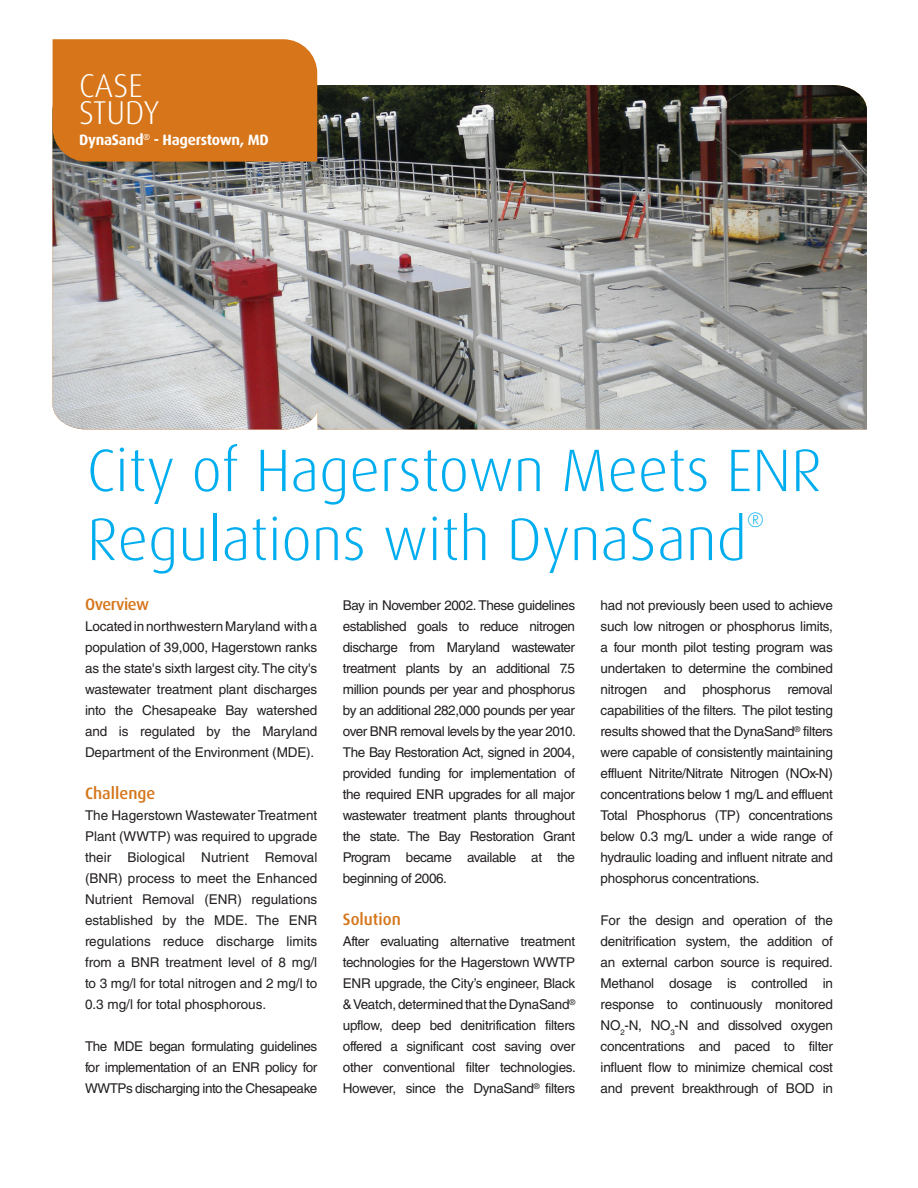
<style>
.page{position:relative;width:918px;height:1188px;background:#fff}
.page>*{position:absolute;margin:0;border:0;box-sizing:border-box;transform-origin:0 0}
.t1{font:300 60px/69px "Dax";color:#00aeef}
.t2{font:300 33px/27px "Dax";letter-spacing:-.005em;color:#fff}
.t3{font:300 21px "Dax";color:#00aeef}
.t4{font:500 16.5px "Dax";color:#d67519}
.t5{font:500 16.5px "Dax";letter-spacing:-.025em;color:#d67519}
.t6{font:700 15px "Dax";letter-spacing:-.02em;color:#fff}
.t7{font:13.5px/21px "Helvetica LT Std";letter-spacing:-.02em;color:#231f20;text-align:justify}
</style>
<div class="page">
<img style="left:53px;top:85px;width:814px;height:344px">
<div style="left:53px;top:39px;width:264px;height:123px;background:#d67519"></div>
<h2 class="t2" style="left:79px;top:73px;width:82px">CASE<br>STUDY</h2>
<p class="t6" style="left:79px;top:132px;width:191px">DynaSand<sup>®</sup> - Hagerstown, MD</p>
<h1 class="t1" style="left:87px;top:437px;width:737px">City of Hagerstown Meets ENR<br>Regulations with DynaSand</h1>
<h3 class="t3" style="left:747px;top:508px;width:19px">®</h3>
<p class="t5" style="left:85px;top:595px;width:66px">Overview</p>
<p class="t7" style="left:85px;top:616px;width:234px">Located in northwestern Maryland with a population of 39,000, Hagerstown ranks as the state's sixth largest city. The city's wastewater treatment plant discharges into the Chesapeake Bay watershed and is regulated by the Maryland Department of the Environment (MDE).</p>
<p class="t4" style="left:85px;top:784px;width:72px">Challenge</p>
<p class="t7" style="left:85px;top:805px;width:234px">The Hagerstown Wastewater Treatment Plant (WWTP) was required to upgrade their Biological Nutrient Removal (BNR) process to meet the Enhanced Nutrient Removal (ENR) regulations established by the MDE. The ENR regulations reduce discharge limits from a BNR treatment level of 8 mg/l to 3 mg/l for total nitrogen and 2 mg/l to 0.3 mg/l for total phosphorous.</p>
<p class="t7" style="left:85px;top:1036px;width:234px">The MDE began formulating guidelines for implementation of an ENR policy for WWTPs discharging into the Chesapeake</p>
<p class="t7" style="left:343px;top:595px;width:235px">Bay in November 2002. These guidelines established goals to reduce nitrogen discharge from Maryland wastewater treatment plants by an additional 7.5 million pounds per year and phosphorus by an additional 282,000 pounds per year over BNR removal levels by the year 2010.<br>The Bay Restoration Act, signed in 2004, provided funding for implementation of the required ENR upgrades for all major wastewater treatment plants throughout the state. The Bay Restoration Grant Program became available at the beginning of 2006.</p>
<p class="t4" style="left:343px;top:910px;width:60px">Solution</p>
<p class="t7" style="left:343px;top:931px;width:235px">After evaluating alternative treatment technologies for the Hagerstown WWTP ENR upgrade, the City’s engineer, Black &amp; Veatch, determined that the DynaSand<sup>® </sup>upflow, deep bed denitrification filters offered a significant cost saving over other conventional filter technologies.<br>However, since the DynaSand<sup>®</sup> filters</p>
<p class="t7" style="left:601px;top:595px;width:234px">had not previously been used to achieve such low nitrogen or phosphorus limits, a four month pilot testing program was undertaken to determine the combined nitrogen and phosphorus removal capabilities of the filters. The pilot testing results showed that the DynaSand<sup>®</sup> filters were capable of consistently maintaining effluent Nitrite/Nitrate Nitrogen (NOx-N) concentrations below 1 mg/L and effluent Total Phosphorus (TP) concentrations below 0.3 mg/L under a wide range of hydraulic loading and influent nitrate and phosphorus concentrations.</p>
<p class="t7" style="left:601px;top:910px;width:234px">For the design and operation of the denitrification system, the addition of an external carbon source is required.<br>Methanol dosage is controlled in response to continuously monitored NO<sub>2</sub>-N, NO<sub>3</sub>-N and dissolved oxygen concentrations and paced to filter influent flow to minimize chemical cost and prevent breakthrough of BOD in</p>
</div>
